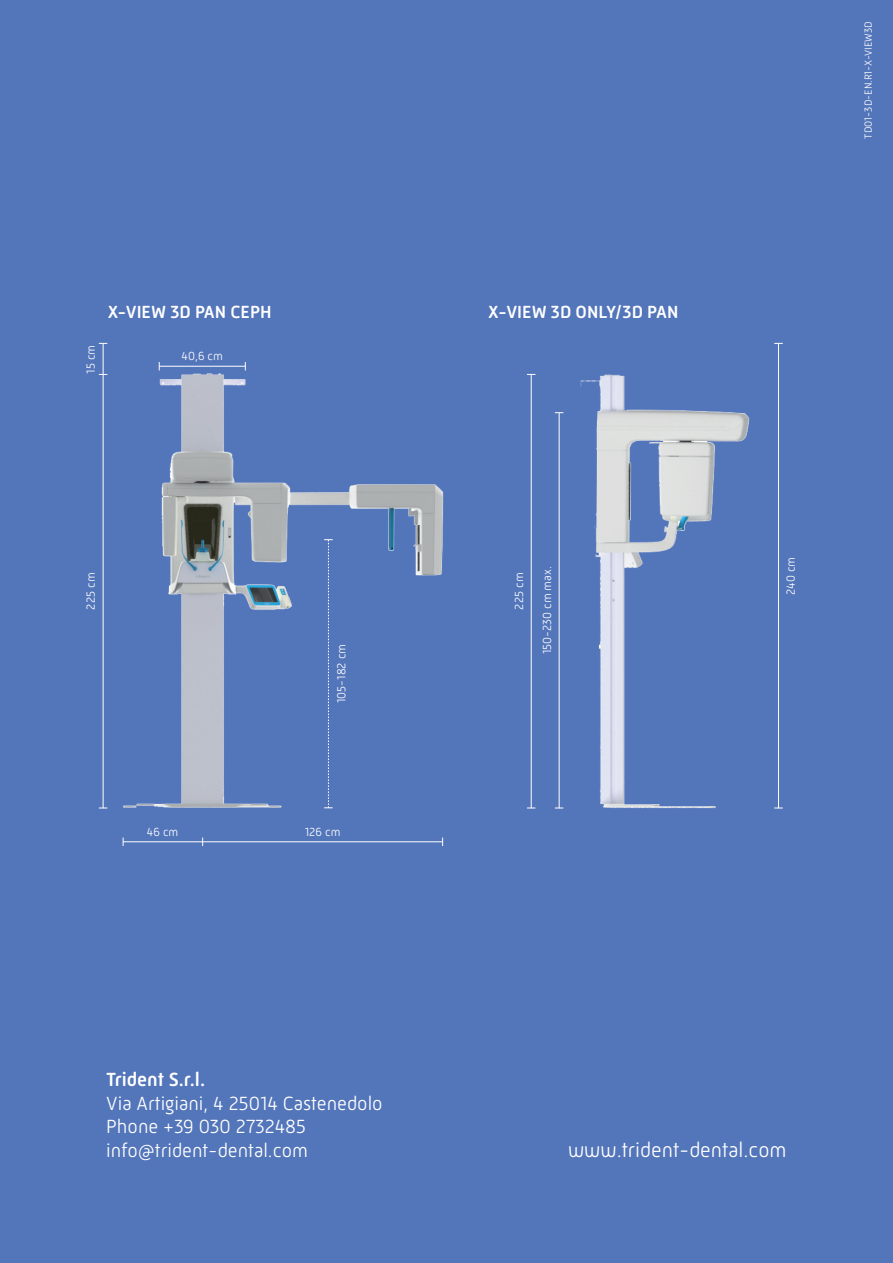
<style>
.page{position:relative;width:893px;height:1263px;background:#5375ba}
.page>*{position:absolute;margin:0;border:0;box-sizing:border-box;transform-origin:0 0}
.t1{font:300 21px "Mic 32 New Rounded";color:#fff}
.t2{font:300 19.5px/23.4px "Mic 32 New Rounded";color:#fff}
.t3{font:500 19.5px "Mic 32 New Rounded";color:#fff}
.t4{font:500 18px "Mic 32 New Rounded";color:#fff}
.t5{font:300 12px "Mic 32 New Rounded";color:#fff}
.t6{font:300 10.5px "Mic 32 New Rounded";color:#fff}
</style>
<div class="page">
<hr style="left:103px;top:344px;width:1px;height:464px;background:#fff">
<hr style="left:778px;top:344px;width:1px;height:464px;background:#fff">
<hr style="left:123px;top:841px;width:320px;height:1px;background:#fff">
<img style="left:98px;top:360px;width:346px;height:449px">
<img style="left:527px;top:373px;width:223px;height:436px">
<svg style="left:324px;top:539px;width:9px;height:269px"></svg>
<p class="t5" style="left:84px;top:374px;width:30px;rotate:-90deg">15 cm</p>
<p class="t4" style="left:108px;top:301px;width:165px">X-VIEW 3D PAN CEPH</p>
<p class="t4" style="left:488px;top:301px;width:192px">X-VIEW 3D ONLY/3D PAN</p>
<p class="t5" style="left:182px;top:349px;width:43px">40,6 cm</p>
<p class="t6" style="left:862px;top:139px;width:119px;rotate:-90deg">TD01-3D-EN.R1-X-VIEW3D</p>
<p class="t5" style="left:84px;top:610px;width:39px;rotate:-90deg">225 cm</p>
<p class="t5" style="left:512px;top:610px;width:39px;rotate:-90deg">225 cm</p>
<p class="t5" style="left:540px;top:654px;width:90px;rotate:-90deg">150-230 cm max.</p>
<p class="t5" style="left:784px;top:595px;width:39px;rotate:-90deg">240 cm</p>
<p class="t5" style="left:335px;top:703px;width:61px;rotate:-90deg">105-182 cm</p>
<p class="t5" style="left:147px;top:825px;width:33px">46 cm</p>
<p class="t5" style="left:305px;top:825px;width:37px">126 cm</p>
<p class="t3" style="left:106px;top:1069px;width:100px">Trident S.r.l.</p>
<p class="t2" style="left:106px;top:1091px;width:278px">Via Artigiani, 4 25014 Castenedolo<br>Phone +39 030 2732485 info@trident-dental.com</p>
<p class="t1" style="left:568px;top:1137px;width:220px">www.trident-dental.com</p>
</div>
